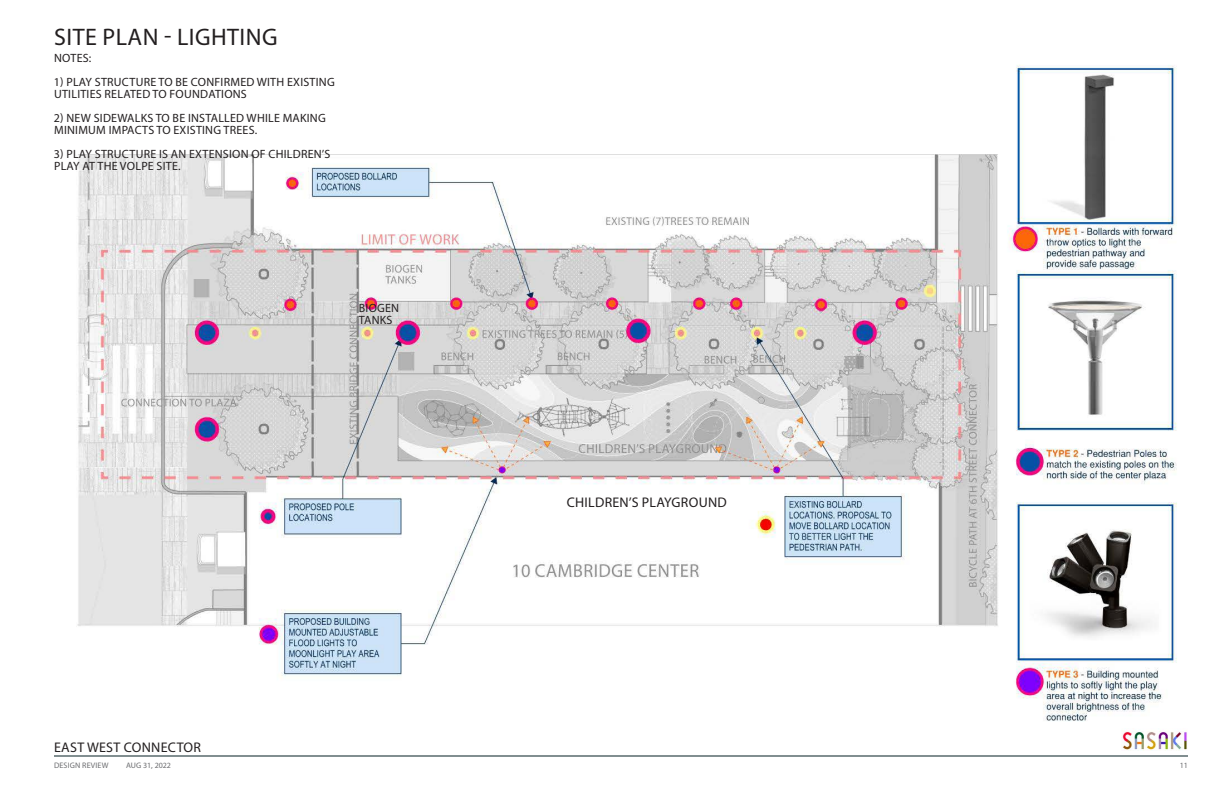
<style>
.page{position:relative;width:1224px;height:792px;background:#fff}
.page>*{position:absolute;margin:0;border:0;box-sizing:border-box;transform-origin:0 0}
.t1{font:24px "Myriad Pro";letter-spacing:.02em;color:#231f20}
.t2{font:14px "Myriad Pro";letter-spacing:.02em;color:#231f20}
.t3{font:12px/12px "Myriad Pro";letter-spacing:.02em;color:#231f20}
.t4{font:8px "Myriad Pro";letter-spacing:.02em;color:#6c6d70}
.t5{font:8px "Myriad Pro";color:#6c6d70}
</style>
<div class="page">
<img style="left:77px;top:65px;width:1100px;height:656px">
<hr style="left:54px;top:756px;width:1134px;height:1px;background:#041f22">
<img style="left:1122px;top:730px;width:66px;height:20px">
<p class="t1" style="left:54px;top:22px;width:225px">SITE PLAN - LIGHTING</p>
<p class="t3" style="left:54px;top:52px;width:39px">NOTES:</p>
<p class="t3" style="left:54px;top:76px;width:282px">1) PLAY STRUCTURE TO BE CONFIRMED WITH EXISTING<br>UTILITIES RELATED TO FOUNDATIONS</p>
<p class="t3" style="left:54px;top:112px;width:273px">2) NEW SIDEWALKS TO BE INSTALLED WHILE MAKING<br>MINIMUM IMPACTS TO EXISTING TREES.</p>
<p class="t3" style="left:54px;top:148px;width:278px">3) PLAY STRUCTURE IS AN EXTENSION OF CHILDREN’S<br>PLAY AT THE VOLPE SITE.</p>
<p class="t3" style="left:359px;top:302px;width:42px">BIOGEN</p>
<p class="t3" style="left:359px;top:314px;width:35px">TANKS</p>
<p class="t2" style="left:54px;top:739px;width:148px">EAST WEST CONNECTOR</p>
<p class="t4" style="left:54px;top:760px;width:56px">DESIGN REVIEW</p>
<p class="t5" style="left:126px;top:760px;width:47px">AUG 31, 2022</p>
<p class="t2" style="left:567px;top:493px;width:162px">CHILDREN’S PLAYGROUND</p>
<p class="t4" style="left:1180px;top:760px;width:10px">11</p>
</div>
